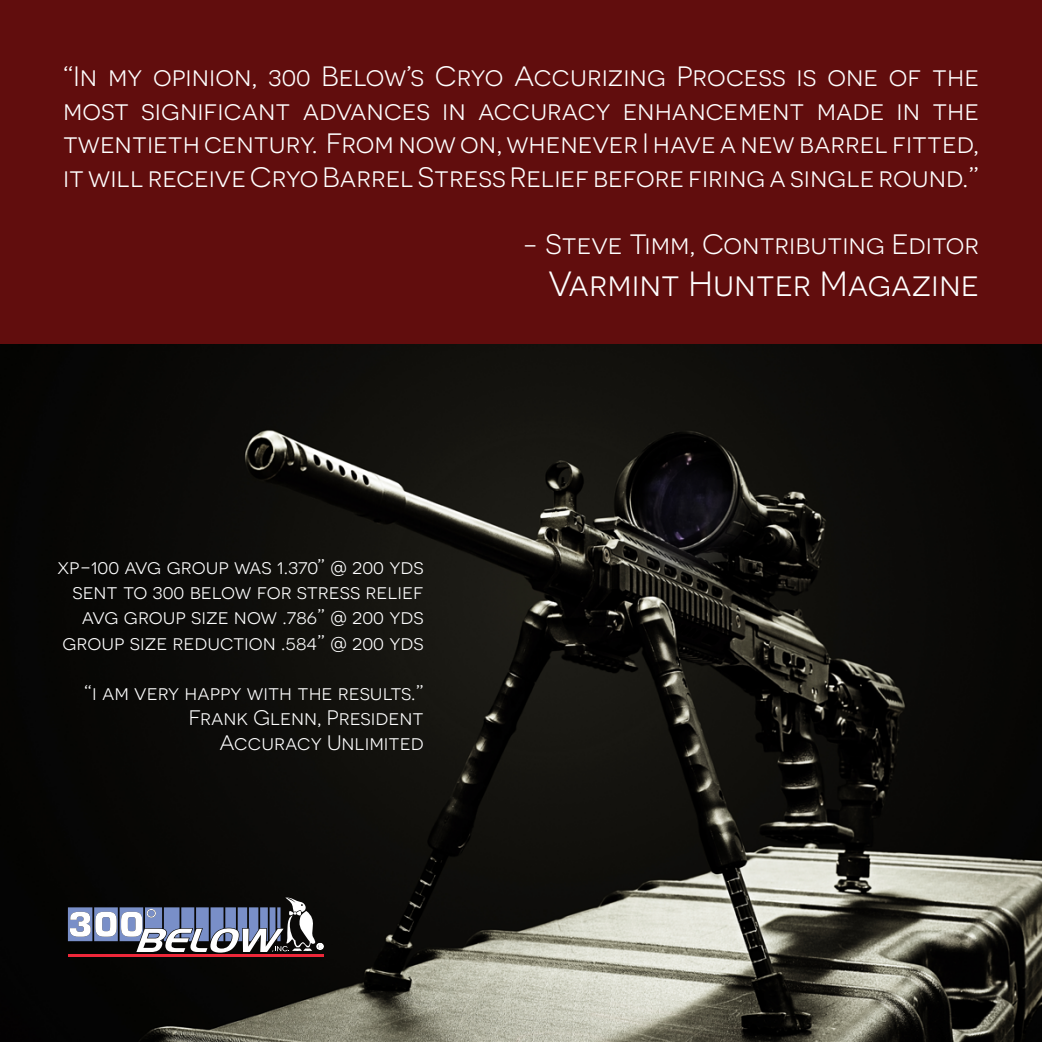
<style>
.page{position:relative;width:1042px;height:1042px;background:#610d0d}
.page>*{position:absolute;margin:0;border:0;box-sizing:border-box;transform-origin:0 0}
.t1{font:35px "Novecentosanswide";color:#fff}
.t2{font:28px/33.6px "Novecentosanswide";color:#fff;text-align:justify}
.t3{font:21px/25.2px "Novecentosanswide";color:#fff;text-align:right}
</style>
<div class="page">
<img style="left:0;top:344px;width:1042px;height:698px">
<hr style="left:68px;top:954px;width:255px;height:3px;background:#ee2739">
<svg style="left:68px;top:897px;width:255px;height:55px;background:#656c7c"></svg>
<p class="t2" style="left:63px;top:59px;width:917px">“In my opinion, 300 Below’s Cryo Accurizing Process is one of the most significant advances in accuracy enhancement made in the twentieth century. From now on, whenever I have a new barrel fitted, it will receive Cryo Barrel Stress Relief before firing a single round.”</p>
<p class="t2" style="left:522px;top:227px;width:458px">- Steve Timm, Contributing Editor</p>
<p class="t1" style="left:548px;top:264px;width:432px">Varmint Hunter Magazine</p>
<p class="t3" style="left:57px;top:554px;width:368px">xp-100 avg group was 1.370” @ 200 yds sent to 300 below for stress relief avg group size now .786” @ 200 yds group size reduction .584” @ 200 yds</p>
<p class="t3" style="left:84px;top:680px;width:341px">“i am very happy with the results.”<br>Frank Glenn, President<br>Accuracy Unlimited</p>
</div>
